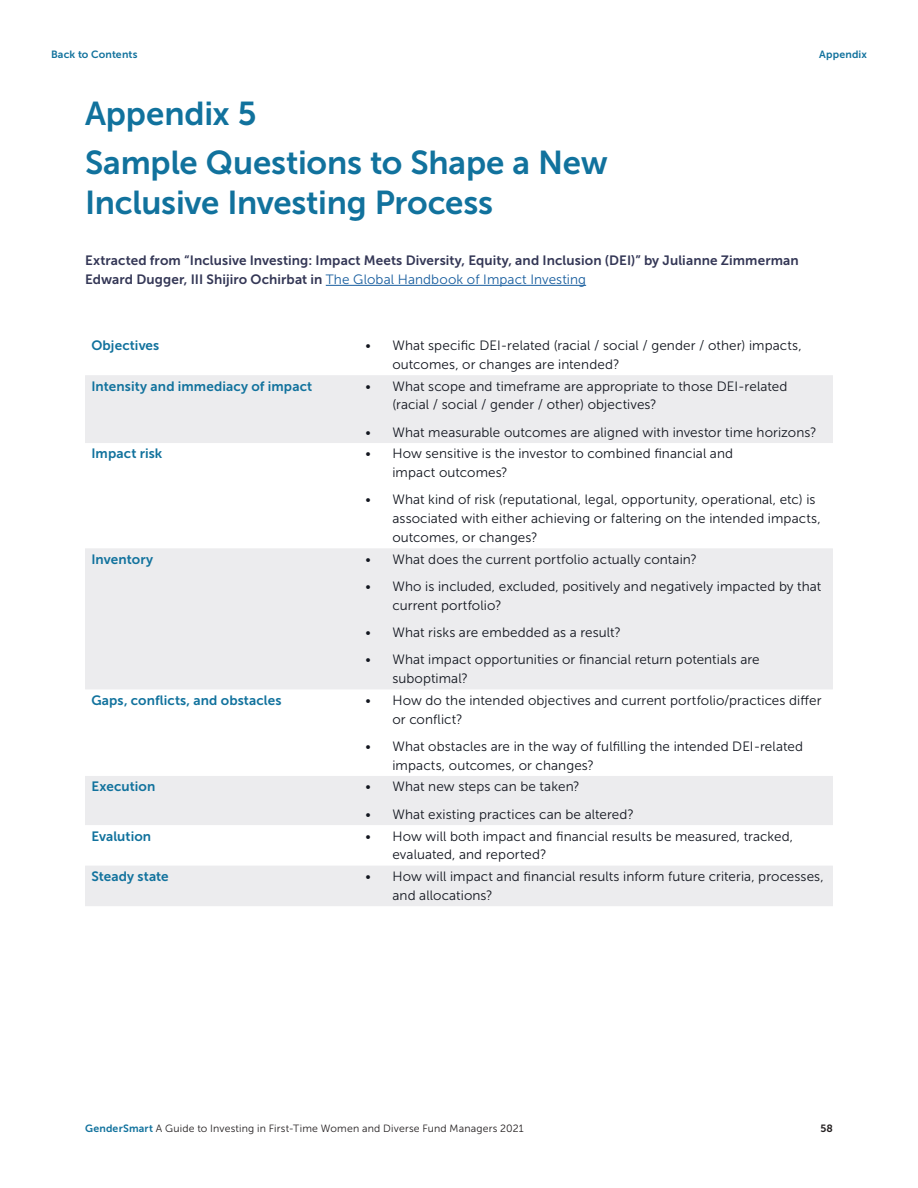
<style>
.page{position:relative;width:918px;height:1188px;background:#fff}
.page>*{position:absolute;margin:0;border:0;box-sizing:border-box;transform-origin:0 0}
.t1{font:33px/48.9px "Museo Sans 700";letter-spacing:-.005em;color:#11729d}
.t2{font:13.5px/18.8px "Museo Sans 300";letter-spacing:.005em;color:#12161f}
.t3{font:13.5px "Museo Sans 700";letter-spacing:.01em;color:#11729d}
.t4{font:13.5px "Museo Sans 700";letter-spacing:.01em;color:#343756}
.t5{font:13.5px "Museo Sans 300";letter-spacing:.01em;color:#175d9e}
.t6{font:10.5px "Museo Sans 300";letter-spacing:.02em;color:#231f20}
.t7{font:10.5px "Museo Sans 700";letter-spacing:.02em;color:#11729d}
.t8{font:10.5px "Museo Sans 700";color:#231f20}
.s1{font-family:"Museo Sans 700";color:#343756}
.s2{font-family:"Museo Sans 700";color:#11729d}
</style>
<div class="page">
<hr style="left:326px;top:285px;width:260px;height:1px;background:#175d9e">
<svg style="left:85px;top:375px;width:748px;height:531px;fill:#ececee"></svg>
<p class="t7" style="left:51px;top:49px;width:88px">Back to Contents</p>
<p class="t7" style="left:819px;top:49px;width:49px">Appendix</p>
<h1 class="t1" style="left:85px;top:90px;width:524px">Appendix 5<br>Sample Questions to Shape a New</h1>
<h1 class="t1" style="left:85px;top:178px;width:409px">Inclusive Investing Process</h1>
<p class="t4" style="left:85px;top:253px;width:715px">Extracted from “Inclusive Investing: Impact Meets Diversity, Equity, and Inclusion (DEI)” by Julianne Zimmerman</p>
<p class="t5" style="left:85px;top:272px;width:503px"><span class="s1">Edward Dugger, III Shijiro Ochirbat in</span> The Global Handbook of Impact Investing</p>
<p class="t3" style="left:91px;top:338px;width:69px">Objectives</p>
<p class="t2" style="left:392px;top:336px;width:411px;text-indent:-27px">• What specific DEI-related (racial / social / gender / other) impacts, outcomes, or changes are intended?</p>
<p class="t3" style="left:91px;top:378px;width:222px">Intensity and immediacy of impact</p>
<p class="t2" style="left:392px;top:377px;width:396px;text-indent:-27px">• What scope and timeframe are appropriate to those DEI-related (racial / social / gender / other) objectives?</p>
<p class="t2" style="left:365px;top:423px;width:453px">• What measurable outcomes are aligned with investor time horizons?</p>
<p class="t3" style="left:91px;top:446px;width:72px">Impact risk</p>
<p class="t2" style="left:392px;top:445px;width:342px;text-indent:-27px">• How sensitive is the investor to combined financial and impact outcomes?</p>
<p class="t2" style="left:392px;top:491px;width:430px;text-indent:-27px">• What kind of risk (reputational, legal, opportunity, operational, etc) is associated with either achieving or faltering on the intended impacts, outcomes, or changes?</p>
<p class="t3" style="left:91px;top:552px;width:63px">Inventory</p>
<p class="t2" style="left:365px;top:550px;width:333px">• What does the current portfolio actually contain?</p>
<p class="t2" style="left:392px;top:577px;width:430px;text-indent:-27px">• Who is included, excluded, positively and negatively impacted by that current portfolio?</p>
<p class="t2" style="left:365px;top:623px;width:257px">• What risks are embedded as a result?</p>
<p class="t2" style="left:392px;top:650px;width:369px;text-indent:-27px">• What impact opportunities or financial return potentials are suboptimal?</p>
<p class="t3" style="left:91px;top:693px;width:192px">Gaps, conflicts, and obstacles</p>
<p class="t2" style="left:392px;top:691px;width:431px;text-indent:-27px">• How do the intended objectives and current portfolio/practices differ or conflict?</p>
<p class="t2" style="left:392px;top:737px;width:412px;text-indent:-27px">• What obstacles are in the way of fulfilling the intended DEI-related impacts, outcomes, or changes?</p>
<p class="t3" style="left:91px;top:779px;width:65px">Execution</p>
<p class="t2" style="left:365px;top:778px;width:216px">• What new steps can be taken?</p>
<p class="t2" style="left:365px;top:805px;width:270px">• What existing practices can be altered?</p>
<p class="t3" style="left:91px;top:828px;width:61px">Evalution</p>
<p class="t2" style="left:392px;top:827px;width:402px;text-indent:-27px">• How will both impact and financial results be measured, tracked, evaluated, and reported?</p>
<p class="t3" style="left:91px;top:869px;width:79px">Steady state</p>
<p class="t2" style="left:392px;top:867px;width:433px;text-indent:-27px">• How will impact and financial results inform future criteria, processes, and allocations?</p>
<p class="t6" style="left:85px;top:1122px;width:440px"><span class="s2">GenderSmart</span> A Guide to Investing in First-Time Women and Diverse Fund Managers 2021</p>
<p class="t8" style="left:820px;top:1122px;width:14px">58</p>
</div>
